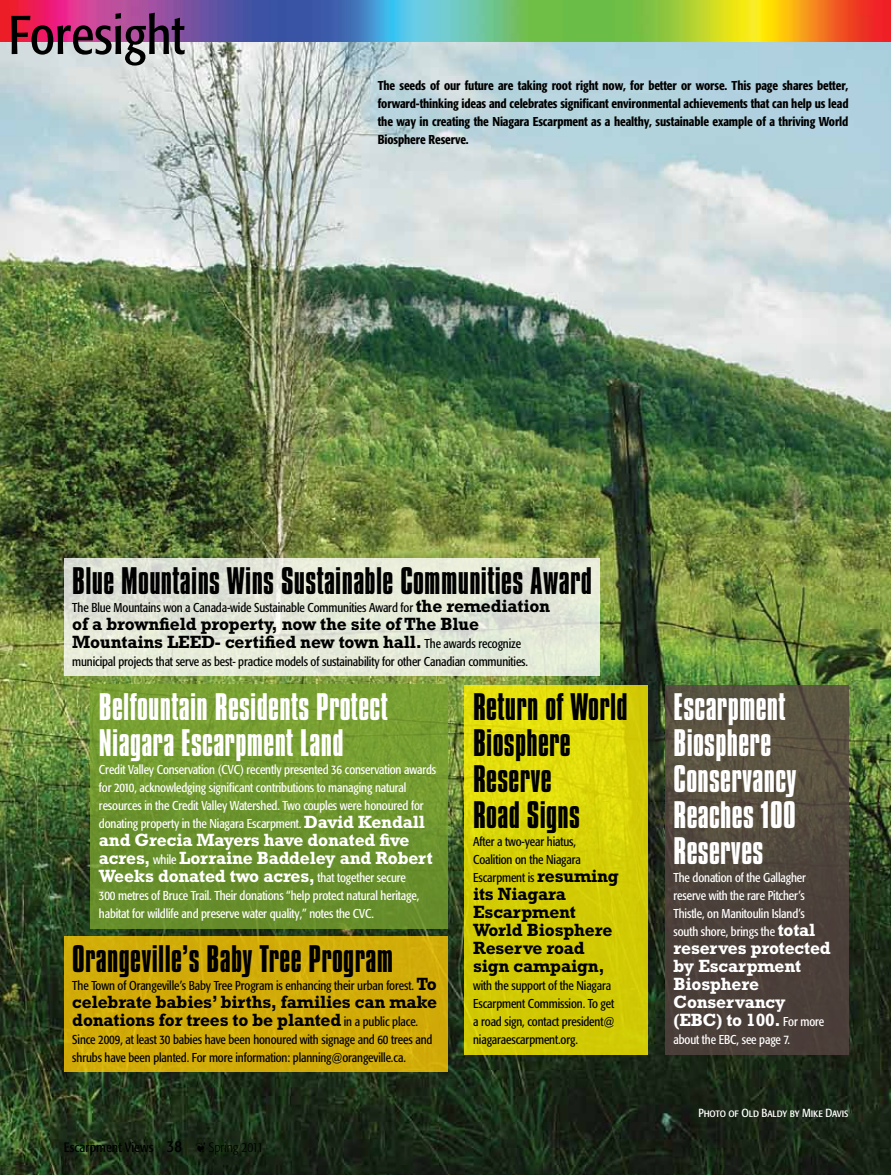
<style>
.page{position:relative;width:891px;height:1175px;background:#fff}
.page>*{position:absolute;margin:0;border:0;box-sizing:border-box;transform-origin:0 0}
.t1{font:condensed 54px "Formata";color:#000}
.t2{font:33px/36px "Compacta BT";letter-spacing:.01em;color:#000}
.t3{font:33px/36px "Compacta BT";letter-spacing:.01em;color:#fff}
.t4{font:700 18px/18px "Rockwell";letter-spacing:-.01em;color:#000}
.t5{font:700 18px/18px "Rockwell";letter-spacing:-.01em;color:#fff}
.t6{font:condensed 13.5px "Formata";color:#000}
.t7{font:condensed 12.75px/18px "Formata";letter-spacing:-.01em;color:#000}
.t8{font:condensed 12.75px/18px "Formata";letter-spacing:-.01em;color:#fff}
.t9{font:500 condensed 12.75px/18px "Formata";letter-spacing:-.01em;color:#000;text-align:justify}
.t10{font:11.7px "Formata Condensed SC";letter-spacing:-.01em;color:#fff}
.s1{font-family:"Rockwell";font-weight:700;font-stretch:normal;font-size:18px}
.s2{font-family:"Formata";font-weight:400;font-stretch:condensed;font-size:12.75px}
.s3{font-size:16.5px}
.s4{font-weight:300}
</style>
<div class="page">
<img style="left:0;top:41px;width:891px;height:1133px">
<img style="left:0;top:0;width:891px;height:41px">
<svg style="left:64px;top:558px;width:536px;height:118px;background:#e2e7d8"></svg>
<div style="left:665px;top:684px;width:183px;height:370px;background:linear-gradient(to bottom,#5c5542,#473a38)"></div>
<svg style="left:465px;top:684px;width:183px;height:370px;background:#d7d107"></svg>
<div style="left:90px;top:684px;width:358px;height:245px;background:linear-gradient(to bottom,#7ba334,#638a2a)"></div>
<div style="left:64px;top:936px;width:384px;height:135px;background:#d1ac09"></div>
<h1 class="t1" style="left:9px;top:3px;width:178px">Foresight</h1>
<p class="t9" style="left:378px;top:76px;width:472px">The seeds of our future are taking root right now, for better or worse. This page shares better, forward-thinking ideas and celebrates significant environmental achievements that can help us lead the way in creating the Niagara Escarpment as a healthy, sustainable example of a thriving World Biosphere Reserve.</p>
<h2 class="t2" style="left:72px;top:564px;width:521px">Blue Mountains Wins Sustainable Communities Award</h2>
<p class="t7" style="left:72px;top:599px;width:479px">The Blue Mountains won a Canada-wide Sustainable Communities Award for <span class="s1">the remediation</span></p>
<h3 class="t4" style="left:72px;top:615px;width:450px">of a brownfield property, now the site of The Blue<br>Mountains LEED- certified new town hall. <span class="s2">The awards recognize</span></h3>
<p class="t7" style="left:72px;top:653px;width:457px">municipal projects that serve as best- practice models of sustainability for other Canadian communities.</p>
<h2 class="t3" style="left:99px;top:690px;width:290px">Belfountain Residents Protect<br>Niagara Escarpment Land</h2>
<p class="t8" style="left:99px;top:761px;width:339px">Credit Valley Conservation (CVC) recently presented 36 conservation awards for 2010, acknowledging significant contributions to managing natural resources in the Credit Valley Watershed. Two couples were honoured for donating property in the Niagara Escarpment. <span class="s1">David Kendall</span></p>
<h3 class="t5" style="left:99px;top:831px;width:335px">and Grecia Mayers have donated five acres, <span class="s2">while</span> Lorraine Baddeley and Robert<br>Weeks donated two acres, <span class="s2">that together secure</span></h3>
<p class="t8" style="left:99px;top:887px;width:322px">300 metres of Bruce Trail. Their donations “help protect natural heritage, habitat for wildlife and preserve water quality,” notes the CVC.</p>
<h2 class="t2" style="left:72px;top:942px;width:322px">Orangeville’s Baby Tree Program</h2>
<p class="t7" style="left:72px;top:977px;width:366px">The Town of Orangeville’s Baby Tree Program is enhancing their urban forest. <span class="s1">To</span></p>
<h3 class="t4" style="left:72px;top:993px;width:366px">celebrate babies’ births, families can make donations for trees to be planted <span class="s2">in a public place.</span></h3>
<p class="t7" style="left:72px;top:1031px;width:362px">Since 2009, at least 30 babies have been honoured with signage and 60 trees and shrubs have been planted. For more information: planning@orangeville.ca.</p>
<p class="t6" style="left:64px;top:1139px;width:201px">Escarpment Views <span class="s3">38</span> ❦ <span class="s4">Spring 2011</span></p>
<h2 class="t2" style="left:473px;top:690px;width:156px">Return of World<br>Biosphere<br>Reserve<br>Road Signs</h2>
<p class="t7" style="left:473px;top:833px;width:147px">After a two-year hiatus,<br>Coalition on the Niagara<br>Escarpment is <span class="s1">resuming</span></p>
<h3 class="t4" style="left:473px;top:885px;width:141px">its Niagara<br>Escarpment<br>World Biosphere<br>Reserve road sign campaign,</h3>
<p class="t7" style="left:473px;top:977px;width:143px">with the support of the Niagara<br>Escarpment Commission. To get a road sign, contact president@ niagaraescarpment.org.</p>
<h2 class="t3" style="left:674px;top:690px;width:125px">Escarpment<br>Biosphere<br>Conservancy<br>Reaches 100<br>Reserves</h2>
<p class="t8" style="left:674px;top:869px;width:143px">The donation of the Gallagher reserve with the rare Pitcher’s<br>Thistle, on Manitoulin Island’s south shore, brings the <span class="s1">total</span></p>
<h3 class="t5" style="left:674px;top:939px;width:159px">reserves protected by Escarpment<br>Biosphere<br>Conservancy (EBC) to 100. <span class="s2">For more</span></h3>
<p class="t8" style="left:674px;top:1031px;width:118px">about the EBC, see page 7.</p>
<p class="t10" style="left:698px;top:1106px;width:152px">Photo of Old Baldy by Mike Davis</p>
</div>
